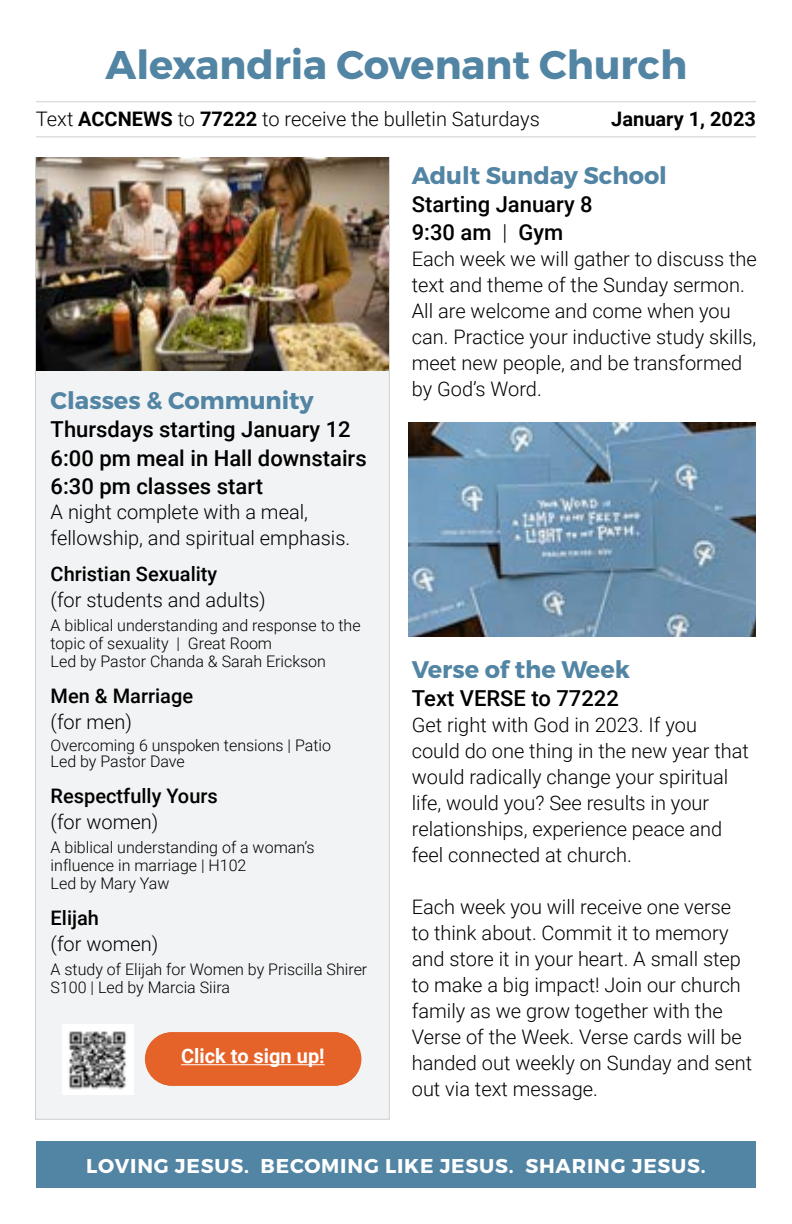
<style>
.page{position:relative;width:792px;height:1224px;background:#fff}
.page>*{position:absolute;margin:0;border:0;box-sizing:border-box;transform-origin:0 0}
.t1{font:700 40px "Montserrat";color:#5284a4}
.t2{font:700 24px "Montserrat";color:#5284a4}
.t3{font:500 22px/28px "Roboto";color:#000}
.t4{font:700 22px "Roboto";color:#fff}
.t5{font:300 20px/26px "Roboto";color:#000}
.t6{font:500 20px "Roboto";color:#000}
.t7{font:700 20px "Montserrat";letter-spacing:.04em;color:#fff}
.t8{font:700 20px "Roboto";color:#fff}
.t9{font:700 20px "Roboto";color:#000}
.t10{font:300 16px/18px "Roboto";color:#000}
.s1{font-weight:700}
.s2{font-weight:300}
</style>
<div class="page">
<div style="left:36px;top:1141px;width:720px;height:47px;background:#5284a4"></div>
<div style="left:36px;top:157px;width:353px;height:962px;background:#f2f3f4"></div>
<img style="left:36px;top:157px;width:353px;height:213px">
<img style="left:63px;top:1024px;width:70px;height:70px">
<hr style="left:36px;top:137px;width:720px;height:1px;background:#000">
<hr style="left:36px;top:101px;width:720px;height:1px;background:#000">
<img style="left:409px;top:423px;width:347px;height:213px">
<div style="left:145px;top:1032px;width:216px;height:54px;background:#e56228;border-radius:27px"></div>
<hr style="left:181px;top:1064px;width:144px;height:1px;background:#fff">
<h1 class="t1" style="left:106px;top:40px;width:583px">Alexandria Covenant Church</h1>
<p class="t5" style="left:36px;top:105px;width:505px">Text <span class="s1">ACCNEWS</span> to <span class="s1">77222</span> to receive the bulletin Saturdays</p>
<p class="t9" style="left:611px;top:105px;width:146px">January 1, 2023</p>
<p class="t2" style="left:51px;top:386px;width:264px">Classes &amp; Community</p>
<p class="t3" style="left:51px;top:415px;width:318px">Thursdays starting January 12<br>6:00 pm meal in Hall downstairs<br>6:30 pm classes start</p>
<p class="t5" style="left:51px;top:499px;width:301px">A night complete with a meal, fellowship, and spiritual emphasis.</p>
<p class="t6" style="left:51px;top:560px;width:168px">Christian Sexuality</p>
<p class="t5" style="left:51px;top:587px;width:217px">(for students and adults)</p>
<p class="t10" style="left:51px;top:616px;width:312px">A biblical understanding and response to the topic of sexuality | Great Room<br>Led by Pastor Chanda &amp; Sarah Erickson</p>
<p class="t6" style="left:51px;top:682px;width:144px">Men &amp; Marriage</p>
<p class="t5" style="left:51px;top:709px;width:83px">(for men)</p>
<p class="t10" style="left:51px;top:737px;width:282px;line-height:16px">Overcoming 6 unspoken tensions | Patio<br>Led by Pastor Dave</p>
<p class="t6" style="left:51px;top:782px;width:169px">Respectfully Yours</p>
<p class="t5" style="left:51px;top:809px;width:109px">(for women)</p>
<p class="t10" style="left:51px;top:838px;width:266px">A biblical understanding of a woman’s influence in marriage | H102<br>Led by Mary Yaw</p>
<p class="t6" style="left:51px;top:904px;width:50px">Elijah</p>
<p class="t5" style="left:51px;top:931px;width:109px">(for women)</p>
<p class="t10" style="left:51px;top:960px;width:318px">A study of Elijah for Women by Priscilla Shirer<br>S100 | Led by Marcia Siira</p>
<p class="t8" style="left:181px;top:1042px;width:145px">Click to sign up!</p>
<p class="t4" style="left:175px;top:1042px;width:159px">Scan to sign up!</p>
<p class="t2" style="left:412px;top:161px;width:257px">Adult Sunday School</p>
<p class="t3" style="left:412px;top:190px;width:182px">Starting January 8<br>9:30 am <span class="s2">|</span> Gym</p>
<p class="t5" style="left:412px;top:246px;width:346px">Each week we will gather to discuss the text and theme of the Sunday sermon.<br>All are welcome and come when you can. Practice your inductive study skills, meet new people, and be transformed by God’s Word.</p>
<p class="t2" style="left:412px;top:655px;width:220px">Verse of the Week</p>
<p class="t3" style="left:412px;top:684px;width:209px">Text VERSE to 77222</p>
<p class="t5" style="left:412px;top:712px;width:339px">Get right with God in 2023. If you could do one thing in the new year that would radically change your spiritual life, would you? See results in your relationships, experience peace and feel connected at church.</p>
<p class="t5" style="left:412px;top:894px;width:342px">Each week you will receive one verse to think about. Commit it to memory and store it in your heart. A small step to make a big impact! Join our church family as we grow together with the Verse of the Week. Verse cards will be handed out weekly on Sunday and sent out via text message.</p>
<p class="t7" style="left:86px;top:1153px;width:621px">LOVING JESUS. BECOMING LIKE JESUS. SHARING JESUS.</p>
</div>
